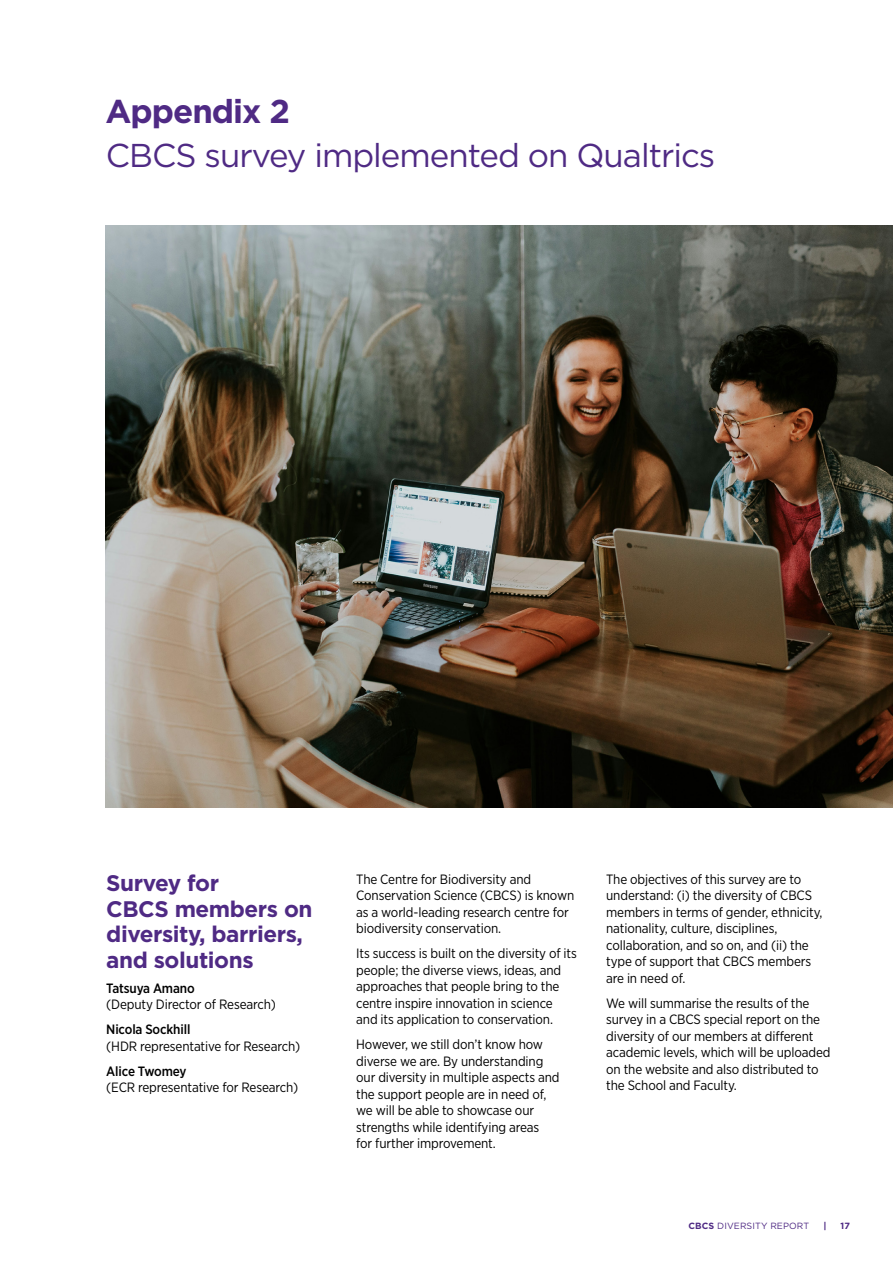
<style>
.page{position:relative;width:893px;height:1263px;background:#fff}
.page>*{position:absolute;margin:0;border:0;box-sizing:border-box;transform-origin:0 0}
.t1{font:33px "Gotham";letter-spacing:-.03em;color:#4f2a84}
.t2{font:700 33px "Gotham";letter-spacing:-.03em;color:#4f2a84}
.t3{font:700 22.5px/25.5px "Gotham";letter-spacing:-.02em;color:#4f2a84}
.t4{font:13.5px/16.5px "Gotham Narrow";letter-spacing:-.01em;color:#000}
.t5{font:500 13.5px "Gotham Narrow";letter-spacing:-.01em;color:#000}
.t6{font:9px "Gotham";letter-spacing:.01em;color:#4f2a84}
.t7{font:700 9px "Gotham";color:#4f2a84}
.s1{font-weight:700}
</style>
<div class="page">
<img style="left:106px;top:225px;width:787px;height:583px">
<h1 class="t2" style="left:106px;top:89px;width:186px">Appendix 2</h1>
<h1 class="t1" style="left:106px;top:134px;width:611px">CBCS survey implemented on Qualtrics</h1>
<h2 class="t3" style="left:106px;top:870px;width:208px">Survey for<br>CBCS members on diversity, barriers, and solutions</h2>
<p class="t5" style="left:106px;top:979px;width:90px">Tatsuya Amano</p>
<p class="t4" style="left:106px;top:996px;width:171px">(Deputy Director of Research)</p>
<p class="t5" style="left:106px;top:1021px;width:86px">Nicola Sockhill</p>
<p class="t4" style="left:106px;top:1037px;width:195px">(HDR representative for Research)</p>
<p class="t5" style="left:106px;top:1062px;width:82px">Alice Twomey</p>
<p class="t4" style="left:106px;top:1079px;width:193px">(ECR representative for Research)</p>
<p class="t4" style="left:356px;top:870px;width:220px">The Centre for Biodiversity and Conservation Science (CBCS) is known as a world-leading research centre for biodiversity conservation.</p>
<p class="t4" style="left:356px;top:945px;width:222px">Its success is built on the diversity of its people; the diverse views, ideas, and approaches that people bring to the centre inspire innovation in science and its application to conservation.</p>
<p class="t4" style="left:356px;top:1036px;width:205px">However, we still don’t know how diverse we are. By understanding our diversity in multiple aspects and the support people are in need of, we will be able to showcase our strengths while identifying areas<br>for further improvement.</p>
<p class="t4" style="left:606px;top:870px;width:218px">The objectives of this survey are to understand: (i) the diversity of CBCS members in terms of gender, ethnicity, nationality, culture, disciplines, collaboration, and so on, and (ii) the type of support that CBCS members are in need of.</p>
<p class="t4" style="left:606px;top:994px;width:226px">We will summarise the results of the survey in a CBCS special report on the diversity of our members at different academic levels, which will be uploaded on the website and also distributed to the School and Faculty.</p>
<p class="t6" style="left:688px;top:1220px;width:122px"><span class="s1">CBCS</span> DIVERSITY REPORT</p>
<p class="t7" style="left:823px;top:1219px;width:5px">|</p>
<p class="t7" style="left:840px;top:1219px;width:11px">17</p>
</div>
